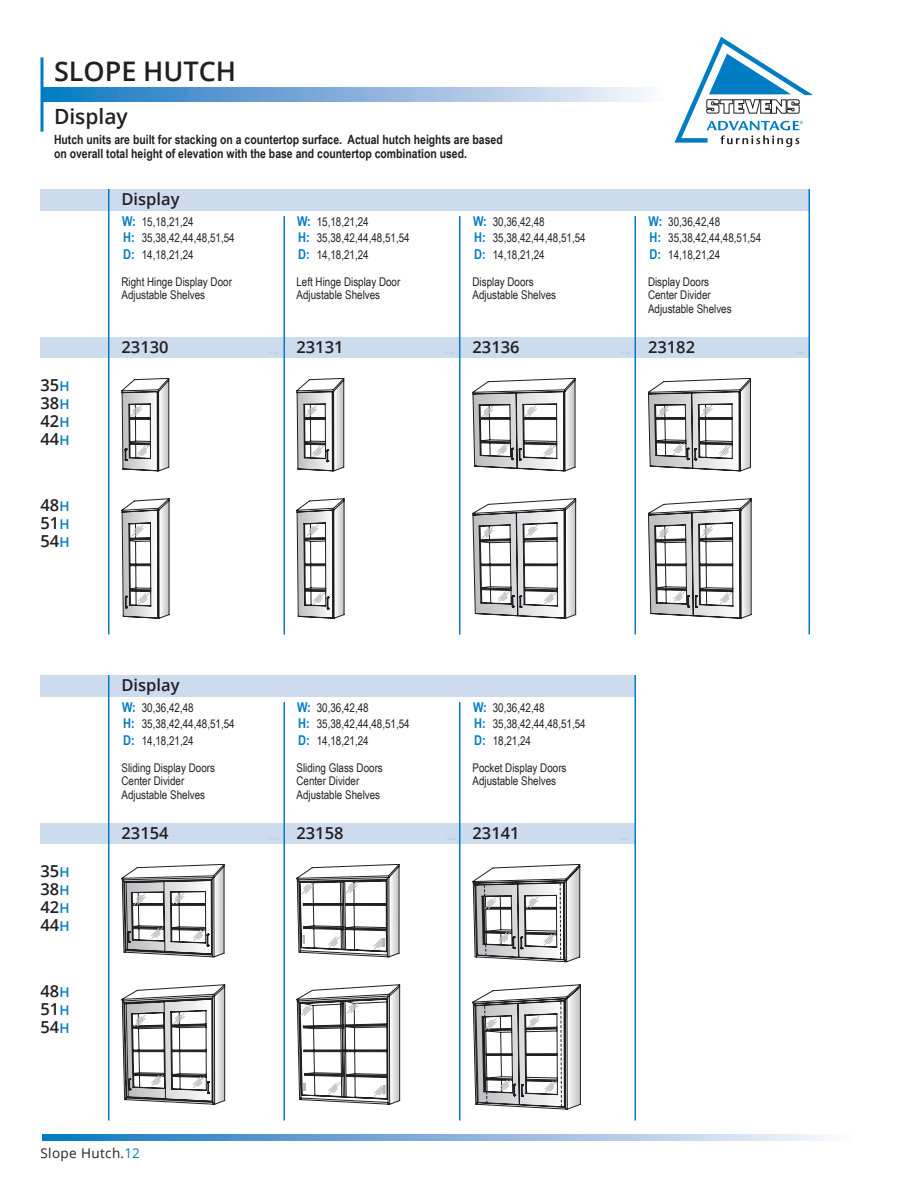
<style>
.page{position:relative;width:918px;height:1188px;background:#fff}
.page>*{position:absolute;margin:0;border:0;box-sizing:border-box;transform-origin:0 0}
.t1{font:600 27px "Open Sans";color:#231f20}
.t2{font:600 21px "Open Sans";color:#231f20}
.t3{font:600 16.5px/18px "Open Sans";color:#231f20}
.t4{font:13.5px "Open Sans";letter-spacing:.025em;color:#231f20}
.t5{font:700 12.75px "Arial Narrow";color:#231f20}
.t6{font:12px "Arial Narrow";color:#231f20}
.s1{font-weight:700;font-size:13.5px;color:#007cc2}
.s2{font-size:13.5px;color:#007cc2}
.s3{color:#007cc2}
</style>
<div class="page">
<svg style="left:40px;top:57px;width:4px;height:75px"></svg>
<svg style="left:42px;top:88px;width:604px;height:13px;background:#82b1dc"></svg>
<svg style="left:42px;top:1134px;width:785px;height:7px;background:#82b1dc"></svg>
<svg style="left:674px;top:37px;width:139px;height:110px"></svg>
<div style="left:40px;top:189px;width:770px;height:22px;background:#cddbef"></div>
<div style="left:40px;top:675px;width:595px;height:22px;background:#cddbef"></div>
<div style="left:40px;top:338px;width:770px;height:20px;background:#cddbef"></div>
<div style="left:40px;top:824px;width:595px;height:20px;background:#cddbef"></div>
<hr style="left:808px;top:189px;width:2px;height:445px;background:#007cc2">
<hr style="left:108px;top:189px;width:2px;height:445px;background:#007cc2">
<hr style="left:108px;top:675px;width:2px;height:445px;background:#007cc2">
<hr style="left:459px;top:216px;width:1px;height:418px;background:#007cc2">
<hr style="left:634px;top:675px;width:2px;height:445px;background:#007cc2">
<hr style="left:634px;top:216px;width:2px;height:418px;background:#007cc2">
<hr style="left:284px;top:216px;width:1px;height:418px;background:#007cc2">
<hr style="left:284px;top:702px;width:1px;height:418px;background:#007cc2">
<hr style="left:459px;top:702px;width:1px;height:418px;background:#007cc2">
<svg style="left:122px;top:864px;width:102px;height:93px"></svg>
<svg style="left:122px;top:984px;width:103px;height:121px"></svg>
<svg style="left:122px;top:378px;width:47px;height:93px"></svg>
<svg style="left:122px;top:498px;width:47px;height:121px"></svg>
<hr style="left:130px;top:564px;width:21px;height:2px;background:#231f20">
<hr style="left:130px;top:590px;width:21px;height:2px;background:#231f20">
<svg style="left:296px;top:378px;width:48px;height:93px"></svg>
<svg style="left:296px;top:498px;width:48px;height:121px"></svg>
<hr style="left:305px;top:564px;width:21px;height:2px;background:#231f20">
<hr style="left:305px;top:589px;width:21px;height:2px;background:#231f20">
<svg style="left:296px;top:864px;width:103px;height:93px"></svg>
<svg style="left:472px;top:864px;width:108px;height:98px"></svg>
<svg style="left:296px;top:984px;width:104px;height:121px"></svg>
<svg style="left:472px;top:984px;width:109px;height:126px"></svg>
<svg style="left:648px;top:378px;width:103px;height:93px"></svg>
<svg style="left:648px;top:498px;width:104px;height:121px"></svg>
<svg style="left:472px;top:498px;width:104px;height:121px"></svg>
<svg style="left:472px;top:378px;width:103px;height:93px"></svg>
<h1 class="t1" style="left:54px;top:52px;width:184px">SLOPE HUTCH</h1>
<p class="t2" style="left:54px;top:102px;width:75px">Display</p>
<p class="t5" style="left:54px;top:130px;width:450px">Hutch units are built for stacking on a countertop surface. Actual hutch heights are based</p>
<p class="t5" style="left:54px;top:144px;width:415px">on overall total height of elevation with the base and countertop combination used.</p>
<p class="t3" style="left:122px;top:190px;width:60px">Display</p>
<p class="t6" style="left:122px;top:213px;width:73px"><span class="s1">W:</span> 15,18,21,24</p>
<p class="t6" style="left:123px;top:229px;width:113px"><span class="s1">H:</span> 35,38,42,44,48,51,54</p>
<p class="t6" style="left:123px;top:246px;width:72px"><span class="s1">D:</span> 14,18,21,24</p>
<p class="t6" style="left:122px;top:273px;width:112px">Right Hinge Display Door</p>
<p class="t6" style="left:122px;top:286px;width:85px">Adjustable Shelves</p>
<p class="t3" style="left:40px;top:375px;width:30px">35<span class="s2">H</span></p>
<p class="t3" style="left:40px;top:393px;width:30px">38<span class="s2">H<br></span>42<span class="s2">H</span></p>
<p class="t3" style="left:40px;top:429px;width:30px">44<span class="s2">H</span></p>
<p class="t3" style="left:40px;top:496px;width:30px">48<span class="s2">H</span></p>
<p class="t3" style="left:40px;top:514px;width:30px">51<span class="s2">H<br></span>54<span class="s2">H</span></p>
<p class="t3" style="left:40px;top:861px;width:30px">35<span class="s2">H</span></p>
<p class="t3" style="left:40px;top:879px;width:30px">38<span class="s2">H<br></span>42<span class="s2">H</span></p>
<p class="t3" style="left:40px;top:915px;width:30px">44<span class="s2">H</span></p>
<p class="t3" style="left:40px;top:982px;width:30px">48<span class="s2">H</span></p>
<p class="t3" style="left:40px;top:1000px;width:30px">51<span class="s2">H<br></span>54<span class="s2">H</span></p>
<p class="t3" style="left:122px;top:338px;width:49px">23130</p>
<p class="t3" style="left:122px;top:676px;width:60px">Display</p>
<p class="t6" style="left:122px;top:699px;width:73px"><span class="s1">W:</span> 30,36,42,48</p>
<p class="t6" style="left:123px;top:715px;width:113px"><span class="s1">H:</span> 35,38,42,44,48,51,54</p>
<p class="t6" style="left:123px;top:732px;width:72px"><span class="s1">D:</span> 14,18,21,24</p>
<p class="t6" style="left:122px;top:759px;width:95px">Sliding Display Doors</p>
<p class="t6" style="left:122px;top:772px;width:64px">Center Divider</p>
<p class="t6" style="left:122px;top:786px;width:85px">Adjustable Shelves</p>
<p class="t3" style="left:122px;top:824px;width:49px">23154</p>
<p class="t4" style="left:40px;top:1144px;width:101px">Slope Hutch.<span class="s3">12</span></p>
<p class="t6" style="left:297px;top:213px;width:73px"><span class="s1">W:</span> 15,18,21,24</p>
<p class="t6" style="left:298px;top:229px;width:113px"><span class="s1">H:</span> 35,38,42,44,48,51,54</p>
<p class="t6" style="left:298px;top:246px;width:72px"><span class="s1">D:</span> 14,18,21,24</p>
<p class="t6" style="left:296px;top:273px;width:105px">Left Hinge Display Door</p>
<p class="t6" style="left:296px;top:286px;width:85px">Adjustable Shelves</p>
<p class="t6" style="left:473px;top:213px;width:73px"><span class="s1">W:</span> 30,36,42,48</p>
<p class="t6" style="left:474px;top:229px;width:113px"><span class="s1">H:</span> 35,38,42,44,48,51,54</p>
<p class="t6" style="left:474px;top:246px;width:72px"><span class="s1">D:</span> 14,18,21,24</p>
<p class="t6" style="left:472px;top:273px;width:63px">Display Doors</p>
<p class="t6" style="left:472px;top:286px;width:85px">Adjustable Shelves</p>
<p class="t6" style="left:649px;top:213px;width:73px"><span class="s1">W:</span> 30,36,42,48</p>
<p class="t6" style="left:650px;top:229px;width:113px"><span class="s1">H:</span> 35,38,42,44,48,51,54</p>
<p class="t6" style="left:650px;top:246px;width:72px"><span class="s1">D:</span> 14,18,21,24</p>
<p class="t6" style="left:648px;top:273px;width:63px">Display Doors</p>
<p class="t6" style="left:648px;top:286px;width:64px">Center Divider</p>
<p class="t6" style="left:648px;top:300px;width:85px">Adjustable Shelves</p>
<p class="t3" style="left:296px;top:338px;width:49px">23131</p>
<p class="t3" style="left:472px;top:338px;width:49px">23136</p>
<p class="t3" style="left:648px;top:338px;width:49px">23182</p>
<p class="t6" style="left:297px;top:699px;width:73px"><span class="s1">W:</span> 30,36,42,48</p>
<p class="t6" style="left:298px;top:715px;width:113px"><span class="s1">H:</span> 35,38,42,44,48,51,54</p>
<p class="t6" style="left:298px;top:732px;width:72px"><span class="s1">D:</span> 14,18,21,24</p>
<p class="t6" style="left:296px;top:759px;width:88px">Sliding Glass Doors</p>
<p class="t6" style="left:296px;top:772px;width:64px">Center Divider</p>
<p class="t6" style="left:296px;top:786px;width:85px">Adjustable Shelves</p>
<p class="t6" style="left:473px;top:699px;width:73px"><span class="s1">W:</span> 30,36,42,48</p>
<p class="t6" style="left:474px;top:715px;width:113px"><span class="s1">H:</span> 35,38,42,44,48,51,54</p>
<p class="t6" style="left:474px;top:732px;width:58px"><span class="s1">D:</span> 18,21,24</p>
<p class="t6" style="left:472px;top:759px;width:96px">Pocket Display Doors</p>
<p class="t6" style="left:472px;top:772px;width:85px">Adjustable Shelves</p>
<p class="t3" style="left:296px;top:824px;width:49px">23158</p>
<p class="t3" style="left:472px;top:824px;width:49px">23141</p>
</div>
